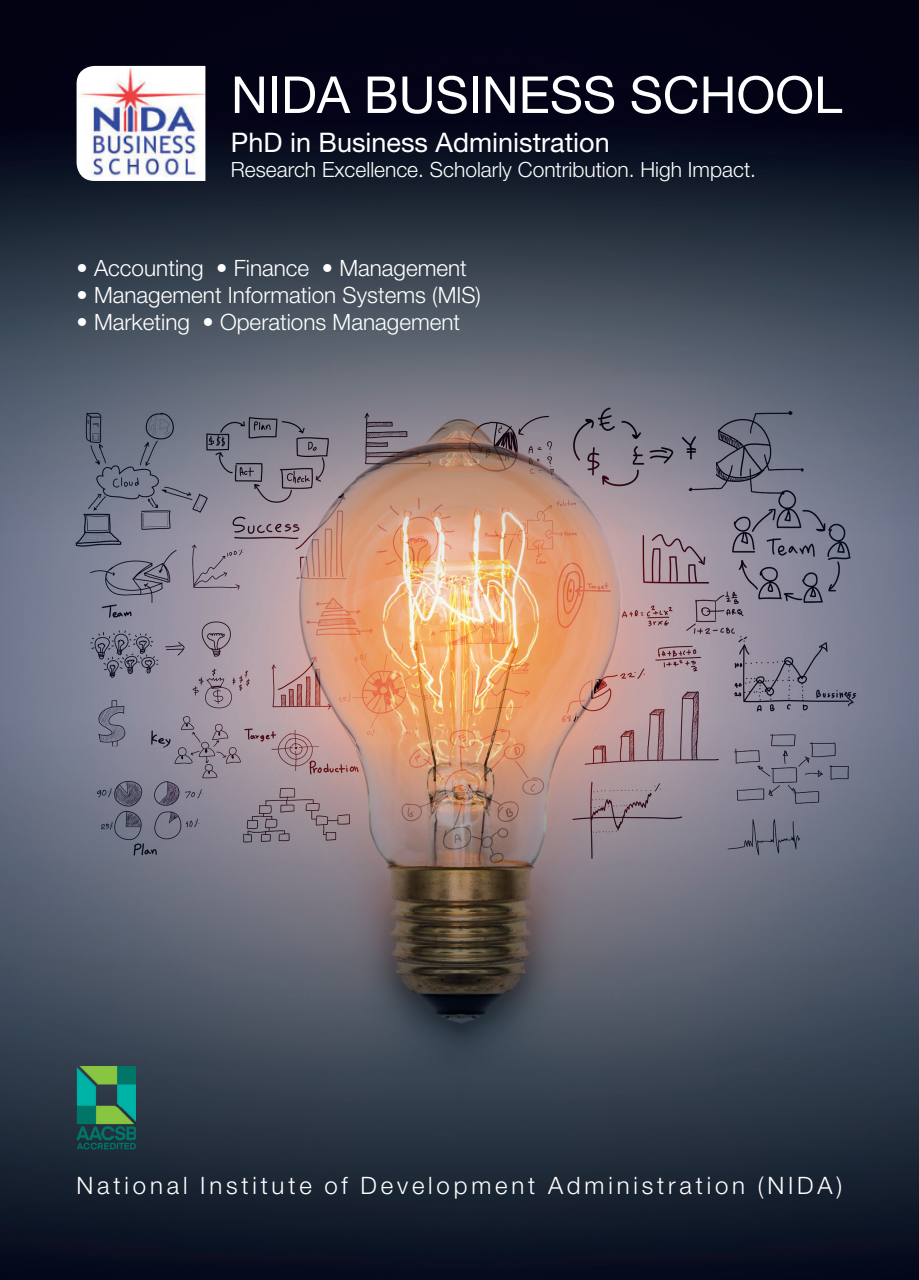
<style>
.page{position:relative;width:919px;height:1280px;background:#fff}
.page>*{position:absolute;margin:0;border:0;box-sizing:border-box;transform-origin:0 0}
.t1{font:51px "Helvetica Neue LT Pro";color:#fff}
.t2{font:27px "Helvetica Neue LT Pro";color:#fff}
.t3{font:300 24px "Helvetica Neue LT Pro";letter-spacing:.16em;color:#fff}
.t4{font:300 22.5px "Helvetica Neue LT Pro";color:#fff}
.t5{font:300 21px "Helvetica Neue LT Pro";color:#fff}
</style>
<div class="page">
<img style="left:0;top:0;width:918px;height:1280px">
<img style="left:77px;top:66px;width:128px;height:115px">
<img style="left:77px;top:1066px;width:59px;height:83px">
<h1 class="t1" style="left:231px;top:64px;width:613px">NIDA BUSINESS SCHOOL</h1>
<p class="t2" style="left:231px;top:126px;width:380px">PhD in Business Administration</p>
<p class="t5" style="left:231px;top:157px;width:526px">Research Excellence. Scholarly Contribution. High Impact.</p>
<p class="t4" style="left:77px;top:254px;width:392px">• Accounting • Finance • Management</p>
<p class="t4" style="left:77px;top:281px;width:406px">• Management Information Systems (MIS)</p>
<p class="t4" style="left:77px;top:308px;width:385px">• Marketing • Operations Management</p>
<p class="t3" style="left:77px;top:1171px;width:767px">National Institute of Development Administration (NIDA)</p>
</div>
